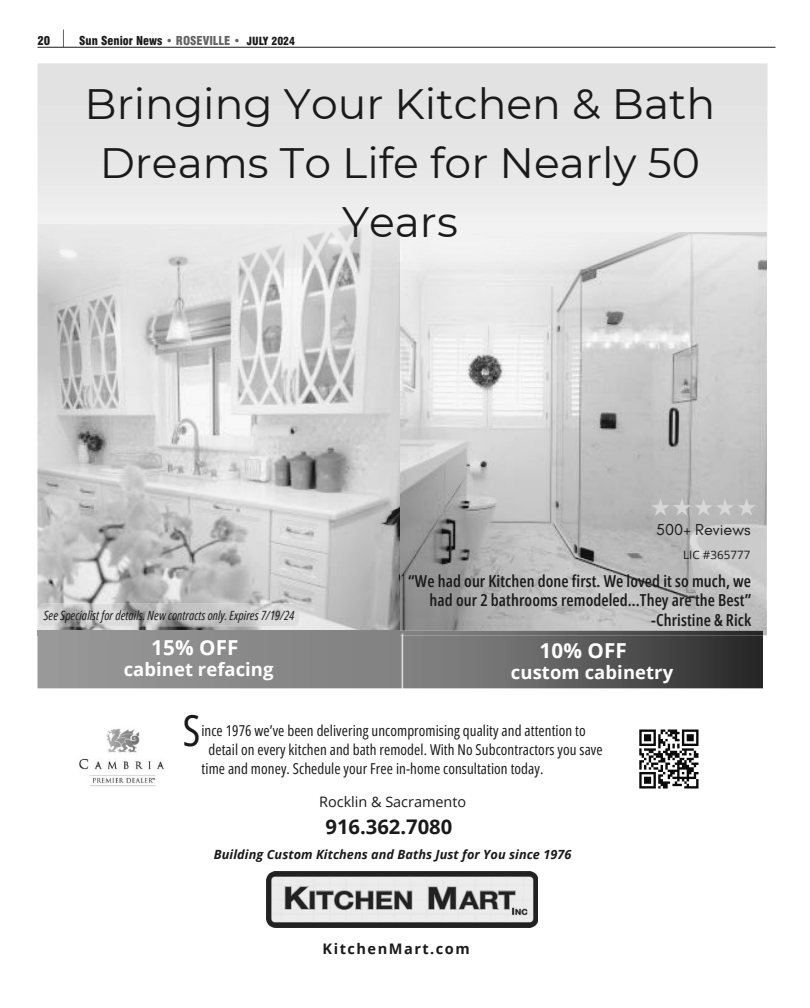
<style>
.page{position:relative;width:810px;height:1008px;background:#fff}
.page>*{position:absolute;margin:0;border:0;box-sizing:border-box;transform-origin:0 0}
.t1{font:42.7px "Open Sans Condensed";color:#1a1a1a}
.t2{font:42.4px/59.1px "Montserrat";color:#1a1a1a;text-align:center}
.t3{font:700 20.6px "Open Sans";letter-spacing:.005em;color:#fff}
.t4{font:700 20.2px "Open Sans";color:#1a1a1a}
.t5{font:700 18.4px "Open Sans";letter-spacing:.005em;color:#fff}
.t6{font:600 16.5px/19.7px "Open Sans Condensed";letter-spacing:.005em;color:#1a1a1a;text-align:right}
.t7{font:16.2px "Glacial Indifference";color:#1a1a1a}
.t8{font:15px "Open Sans Condensed";letter-spacing:.005em;color:#1a1a1a}
.t9{font:700 14.5px "Open Sans";letter-spacing:.105em;color:#1a1a1a}
.t10{font:14.4px "Open Sans";color:#1a1a1a}
.t11{font:italic 12.7px "Open Sans Condensed";letter-spacing:.005em;color:#1a1a1a}
.t12{font:italic 700 12.7px "Open Sans";letter-spacing:.005em;color:#1a1a1a}
.t13{font:900 condensed 12px "Swiss 721 BT";color:#191919}
.t14{font:11.5px "Open Sans";letter-spacing:.005em;color:#1a1a1a}
.s1{color:#636363}
.s2{font-size:11px}
</style>
<div class="page">
<svg style="left:63px;top:30px;width:1px;height:17px"></svg>
<hr style="left:38px;top:47px;width:738px;height:1px;background:#191919">
<img style="left:400px;top:268px;width:367px;height:367px">
<img style="left:38px;top:268px;width:362px;height:363px">
<img style="left:266px;top:872px;width:272px;height:55px">
<img style="left:79px;top:728px;width:86px;height:59px">
<img style="left:38px;top:63px;width:730px;height:205px">
<img style="left:399px;top:232px;width:1px;height:36px">
<img style="left:652px;top:498px;width:103px;height:18px">
<img style="left:38px;top:604px;width:261px;height:22px">
<img style="left:38px;top:631px;width:725px;height:57px">
<svg style="left:639px;top:729px;width:60px;height:60px"></svg>
<hr style="left:684px;top:786px;width:15px;height:3px;background:#0a0a0a">
<p class="t13" style="left:38px;top:34px;width:14px">20</p>
<p class="t13" style="left:79px;top:34px;width:217px">sun senior News <span class="s1">• Roseville •</span> <span class="s2">JUlY 2024</span></p>
<h2 class="t2" style="left:85px;top:74px;width:632px">Bringing Your Kitchen &amp; Bath<br>Dreams To Life for Nearly 50<br>Years</h2>
<p class="t7" style="left:656px;top:519px;width:96px">500+ Reviews</p>
<p class="t14" style="left:683px;top:547px;width:69px">LIC #365777</p>
<p class="t6" style="left:408px;top:571px;width:344px">“We had our Kitchen done first. We loved it so much, we had our 2 bathrooms remodeled…They are the Best” -Christine &amp; Rick</p>
<p class="t11" style="left:44px;top:606px;width:252px">See Specialist for details. New contracts only. Expires 7/19/24</p>
<h3 class="t3" style="left:151px;top:633px;width:89px">15% OFF</h3>
<h3 class="t3" style="left:540px;top:636px;width:89px">10% OFF</h3>
<p class="t5" style="left:124px;top:657px;width:151px">cabinet refacing</p>
<p class="t5" style="left:511px;top:660px;width:164px">custom cabinetry</p>
<h1 class="t1" style="left:183px;top:701px;width:19px">S</h1>
<p class="t8" style="left:201px;top:720px;width:386px">ince 1976 we’ve been delivering uncompromising quality and attention to</p>
<p class="t8" style="left:208px;top:739px;width:396px">detail on every kitchen and bath remodel. With No Subcontractors you save</p>
<p class="t8" style="left:202px;top:758px;width:343px">time and money. Schedule your Free in-home consultation today.</p>
<p class="t10" style="left:319px;top:792px;width:149px">Rocklin &amp; Sacramento</p>
<h3 class="t4" style="left:326px;top:812px;width:128px">916.362.7080</h3>
<p class="t12" style="left:214px;top:845px;width:359px">Building Custom Kitchens and Baths Just for You since 1976</p>
<p class="t9" style="left:323px;top:938px;width:149px">KitchenMart.com</p>
</div>
